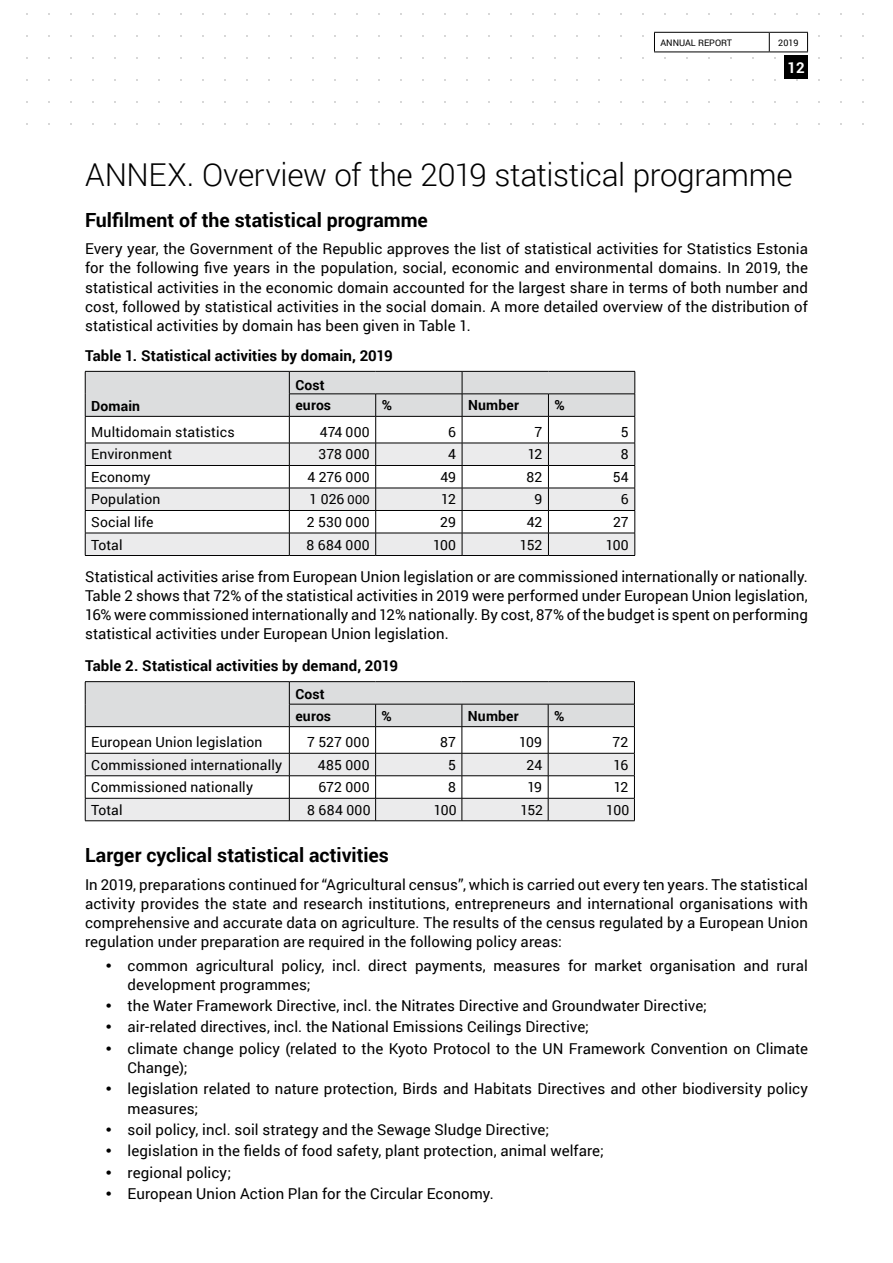
<style>
.page{position:relative;width:893px;height:1263px;background:#fff}
.page>*{position:absolute;margin:0;border:0;box-sizing:border-box;transform-origin:0 0}
._1_pealkiri{font:300 31.5px "Roboto";letter-spacing:-.015em;color:#000}
._2_vahepealkiri{font:700 19.5px "Roboto";color:#000}
._0_text{font:15px/19.2px "Roboto";letter-spacing:.005em;color:#000;text-align:justify}
._0_text-2{font:700 15px "Roboto";letter-spacing:.005em;color:#000}
.t1{font:700 15px "Roboto";color:#fff}
._8_tabeli-tekst{font:13.95px "Roboto";letter-spacing:.01em;color:#000}
._8_tabeli-tekst-2{font:700 13.95px "Roboto";letter-spacing:.01em;color:#000}
._0_text-3{font:700 13.95px "Roboto";letter-spacing:.015em;color:#000}
.t2{font:9px "Roboto";color:#000}
.s1{font-family:"Calibri"}
.s2{font-family:"Arial Rounded MT Bold"}
</style>
<div class="page">
<div style="left:784px;top:56px;width:24px;height:23px;background:#000"></div>
<svg style="left:654px;top:32px;width:154px;height:20px"></svg>
<hr style="left:654px;top:52px;width:115px;height:1px;background:#000">
<hr style="left:769px;top:52px;width:39px;height:1px;background:#000">
<svg style="left:85px;top:371px;width:551px;height:184px"></svg>
<hr style="left:85px;top:555px;width:204px;height:1px;background:#000">
<hr style="left:289px;top:555px;width:87px;height:1px;background:#000">
<hr style="left:376px;top:555px;width:86px;height:1px;background:#000">
<hr style="left:462px;top:555px;width:86px;height:1px;background:#000">
<hr style="left:548px;top:555px;width:87px;height:1px;background:#000">
<hr style="left:85px;top:681px;width:204px;height:1px;background:#000">
<hr style="left:289px;top:681px;width:87px;height:1px;background:#000">
<hr style="left:376px;top:681px;width:86px;height:1px;background:#000">
<hr style="left:462px;top:681px;width:86px;height:1px;background:#000">
<hr style="left:548px;top:681px;width:87px;height:1px;background:#000">
<svg style="left:85px;top:682px;width:550px;height:139px"></svg>
<hr style="left:289px;top:704px;width:87px;height:1px;background:#000">
<hr style="left:376px;top:704px;width:86px;height:1px;background:#000">
<hr style="left:462px;top:704px;width:86px;height:1px;background:#000">
<hr style="left:548px;top:704px;width:87px;height:1px;background:#000">
<p class="t2" style="left:660px;top:36px;width:73px">ANNUAL REPORT</p>
<p class="t2" style="left:778px;top:36px;width:22px">2019</p>
<p class="t1" style="left:788px;top:57px;width:19px">12</p>
<p class="_1_pealkiri" style="left:85px;top:153px;width:709px">ANNEX. Overview of the 2019 statistical programme</p>
<p class="_2_vahepealkiri" style="left:85px;top:206px;width:344px">Fulfilment of the statistical programme</p>
<p class="_0_text" style="left:85px;top:239px;width:724px">Every year, the Government of the Republic approves the list of statistical activities for Statistics Estonia for the following five years in the population, social, economic and environmental domains. In 2019, the statistical activities in the economic domain accounted for the largest share in terms of both number and cost, followed by statistical activities in the social domain. A more detailed overview of the distribution of statistical activities by domain has been given in Table 1.</p>
<p class="_0_text-2" style="left:85px;top:345px;width:309px">Table 1. Statistical activities by domain, 2019</p>
<p class="_8_tabeli-tekst-2" style="left:91px;top:396px;width:50px">Domain</p>
<p class="_0_text-3" style="left:295px;top:375px;width:31px">Cost</p>
<p class="_8_tabeli-tekst-2" style="left:295px;top:396px;width:37px">euros</p>
<p class="_8_tabeli-tekst-2" style="left:382px;top:396px;width:12px">%</p>
<p class="_0_text-3" style="left:468px;top:396px;width:52px">Number</p>
<p class="_8_tabeli-tekst-2" style="left:554px;top:396px;width:12px">%</p>
<p class="_8_tabeli-tekst" style="left:91px;top:422px;width:145px">Multidomain statistics</p>
<p class="_8_tabeli-tekst" style="left:320px;top:422px;width:51px">474 000</p>
<p class="_8_tabeli-tekst" style="left:448px;top:422px;width:9px">6</p>
<p class="_8_tabeli-tekst" style="left:535px;top:422px;width:9px">7</p>
<p class="_8_tabeli-tekst" style="left:621px;top:422px;width:9px">5</p>
<p class="_8_tabeli-tekst" style="left:91px;top:445px;width:83px">Environment</p>
<p class="_8_tabeli-tekst" style="left:318px;top:445px;width:53px">378 000</p>
<p class="_8_tabeli-tekst" style="left:448px;top:445px;width:9px">4</p>
<p class="_8_tabeli-tekst" style="left:528px;top:445px;width:16px">12</p>
<p class="_8_tabeli-tekst" style="left:621px;top:445px;width:9px">8</p>
<p class="_8_tabeli-tekst" style="left:91px;top:467px;width:61px">Economy</p>
<p class="_8_tabeli-tekst" style="left:307px;top:467px;width:64px">4 276 000</p>
<p class="_8_tabeli-tekst" style="left:440px;top:467px;width:17px">49</p>
<p class="_8_tabeli-tekst" style="left:527px;top:467px;width:17px">82</p>
<p class="_8_tabeli-tekst" style="left:613px;top:467px;width:18px">54</p>
<p class="_8_tabeli-tekst" style="left:91px;top:490px;width:71px">Population</p>
<p class="_8_tabeli-tekst" style="left:309px;top:490px;width:62px">1 026 <span class="s1">000</span></p>
<p class="_8_tabeli-tekst" style="left:441px;top:490px;width:16px">12</p>
<p class="_8_tabeli-tekst" style="left:535px;top:490px;width:9px">9</p>
<p class="_8_tabeli-tekst" style="left:621px;top:490px;width:9px">6</p>
<p class="_8_tabeli-tekst" style="left:91px;top:512px;width:64px">Social life</p>
<p class="_8_tabeli-tekst" style="left:307px;top:512px;width:64px">2 530 000</p>
<p class="_8_tabeli-tekst" style="left:440px;top:512px;width:17px">29</p>
<p class="_8_tabeli-tekst" style="left:527px;top:512px;width:17px">42</p>
<p class="_8_tabeli-tekst" style="left:613px;top:512px;width:17px">27</p>
<p class="_8_tabeli-tekst" style="left:91px;top:535px;width:33px">Total</p>
<p class="_8_tabeli-tekst" style="left:306px;top:535px;width:65px">8 684 000</p>
<p class="_8_tabeli-tekst" style="left:433px;top:535px;width:25px">100</p>
<p class="_8_tabeli-tekst" style="left:520px;top:535px;width:24px">152</p>
<p class="_8_tabeli-tekst" style="left:606px;top:535px;width:25px">100</p>
<p class="_0_text" style="left:85px;top:566px;width:724px">Statistical activities arise from European Union legislation or are commissioned internationally or nationally.<br>Table 2 shows that 72% of the statistical activities in 2019 were performed under European Union legislation, 16% were commissioned internationally and 12% nationally. By cost, 87% of the budget is spent on performing statistical activities under European Union legislation.</p>
<p class="_0_text-2" style="left:85px;top:655px;width:315px">Table 2. Statistical activities by demand, 2019</p>
<p class="_0_text-3" style="left:295px;top:684px;width:31px">Cost</p>
<p class="_8_tabeli-tekst-2" style="left:295px;top:706px;width:37px">euros</p>
<p class="_8_tabeli-tekst-2" style="left:382px;top:706px;width:12px">%</p>
<p class="_8_tabeli-tekst-2" style="left:468px;top:706px;width:52px">Number</p>
<p class="_8_tabeli-tekst-2" style="left:554px;top:706px;width:12px">%</p>
<p class="_8_tabeli-tekst" style="left:91px;top:732px;width:173px">European Union legislation</p>
<p class="_8_tabeli-tekst" style="left:307px;top:732px;width:64px">7 527 000</p>
<p class="_8_tabeli-tekst" style="left:440px;top:732px;width:17px">87</p>
<p class="_8_tabeli-tekst" style="left:519px;top:732px;width:25px">109</p>
<p class="_8_tabeli-tekst" style="left:613px;top:732px;width:17px">72</p>
<p class="_8_tabeli-tekst" style="left:91px;top:755px;width:192px">Commissioned internationally</p>
<p class="_8_tabeli-tekst" style="left:318px;top:755px;width:53px">485 000</p>
<p class="_8_tabeli-tekst" style="left:448px;top:755px;width:9px">5</p>
<p class="_8_tabeli-tekst" style="left:526px;top:755px;width:17px">24</p>
<p class="_8_tabeli-tekst" style="left:614px;top:755px;width:16px">16</p>
<p class="_8_tabeli-tekst" style="left:91px;top:777px;width:163px">Commissioned nationally</p>
<p class="_8_tabeli-tekst" style="left:318px;top:777px;width:53px">672 000</p>
<p class="_8_tabeli-tekst" style="left:448px;top:777px;width:9px">8</p>
<p class="_8_tabeli-tekst" style="left:527px;top:777px;width:16px">19</p>
<p class="_8_tabeli-tekst" style="left:614px;top:777px;width:16px">12</p>
<p class="_8_tabeli-tekst" style="left:91px;top:800px;width:33px">Total</p>
<p class="_8_tabeli-tekst" style="left:307px;top:800px;width:65px">8 684 000</p>
<p class="_8_tabeli-tekst" style="left:434px;top:800px;width:25px">100</p>
<p class="_8_tabeli-tekst" style="left:521px;top:800px;width:24px">152</p>
<p class="_8_tabeli-tekst" style="left:606px;top:800px;width:25px">100</p>
<p class="_2_vahepealkiri" style="left:85px;top:841px;width:305px">Larger cyclical statistical activities</p>
<p class="_0_text" style="left:85px;top:874px;width:724px">In 2019, preparations continued for “Agricultural census”, which is carried out every ten years. The statistical activity provides the state and research institutions, entrepreneurs and international organisations with comprehensive and accurate data on agriculture. The results of the census regulated by a European Union regulation under preparation are required in the following policy areas:</p>
<p class="_0_text" style="left:128px;top:955px;width:682px;text-indent:-21px"><span class="s2">•</span> common agricultural policy, incl. direct payments, measures for market organisation and rural development programmes;</p>
<p class="_0_text" style="left:106px;top:995px;width:602px"><span class="s2">•</span> the Water Framework Directive, incl. the Nitrates Directive and Groundwater Directive;</p>
<p class="_0_text" style="left:106px;top:1017px;width:484px"><span class="s2">•</span> air-related directives, incl. the National Emissions Ceilings Directive;</p>
<p class="_0_text" style="left:128px;top:1038px;width:682px;text-indent:-21px"><span class="s2">•</span> climate change policy (related to the Kyoto Protocol to the UN Framework Convention on Climate<br>Change);</p>
<p class="_0_text" style="left:128px;top:1079px;width:682px;text-indent:-21px"><span class="s2">•</span> legislation related to nature protection, Birds and Habitats Directives and other biodiversity policy measures;</p>
<p class="_0_text" style="left:106px;top:1119px;width:444px"><span class="s2">•</span> soil policy, incl. soil strategy and the Sewage Sludge Directive;</p>
<p class="_0_text" style="left:106px;top:1141px;width:499px"><span class="s2">•</span> legislation in the fields of food safety, plant protection, animal welfare;</p>
<p class="_0_text" style="left:106px;top:1162px;width:126px"><span class="s2">•</span> regional policy;</p>
<p class="_0_text" style="left:106px;top:1183px;width:389px"><span class="s2">•</span> European Union Action Plan for the Circular Economy.</p>
</div>
